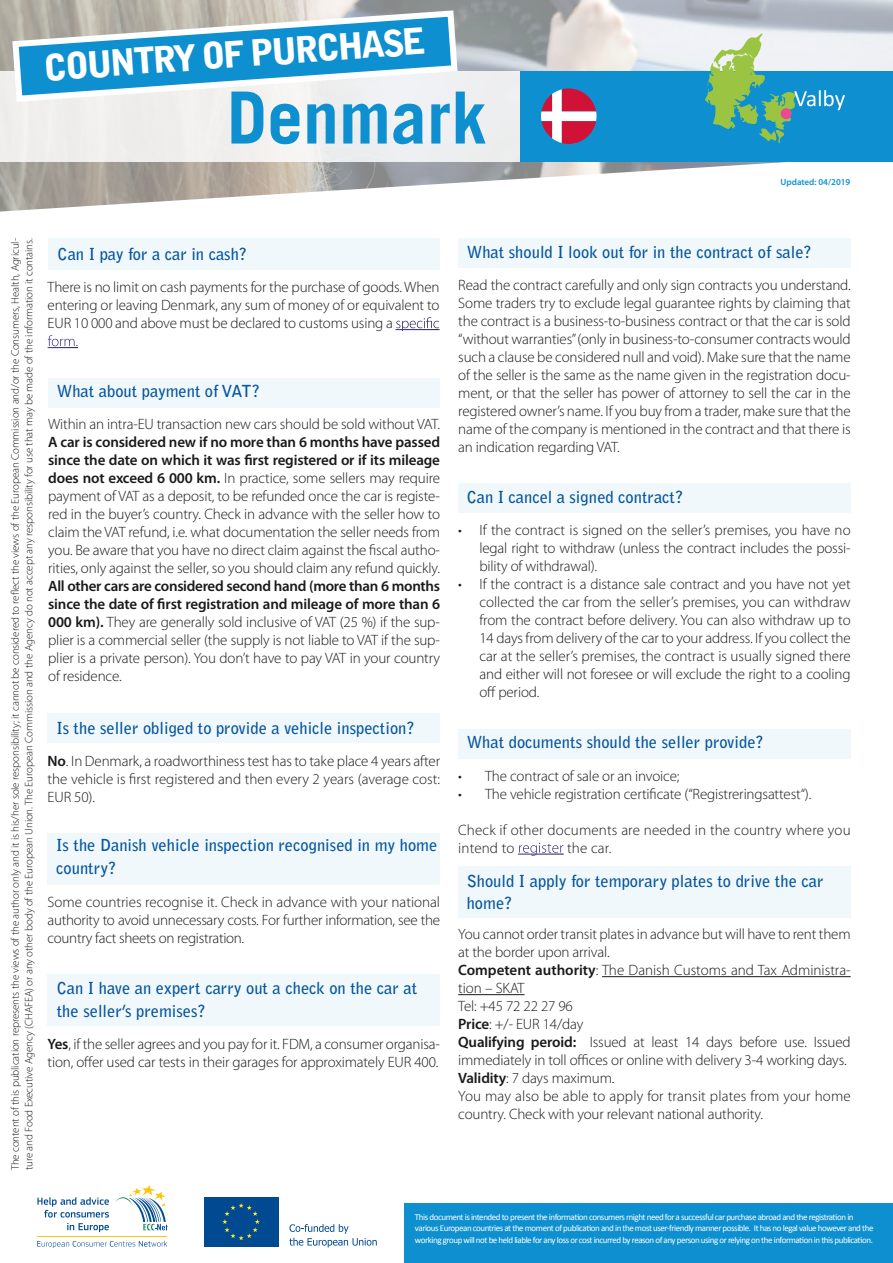
<style>
.page{position:relative;width:893px;height:1263px;background:#fff}
.page>*{position:absolute;margin:0;border:0;box-sizing:border-box;transform-origin:0 0}
.t1{font:700 72px "Trade Gothic LT Com";color:#0e90d0}
.t2{font:900 36px "Bell Gothic Std";color:#fff}
.TITRE_BLEU{font:700 16.5px/22.5px "Bell Gothic Std";color:#06559d}
.Corps{font:300 15px/18px "Myriad Pro";letter-spacing:-.01em;color:#1a1a1a;text-align:justify}
.Corps-2{font:300 15px/18px "Myriad Pro";letter-spacing:.01em;color:#1a1a1a}
.t3{font:300 10.95px/13.5px "Myriad Pro";letter-spacing:-.01em;color:#1a1a1a}
.t4{font:9px/10.8px "Calibri";letter-spacing:-.05em;color:#fff}
.t5{font:600 9px "Myriad Pro";color:#0e90d0}
.s1{color:#fff}
.s2{font-weight:600}
</style>
<div class="page">
<img style="left:0;top:0;width:893px;height:212px">
<div style="left:404px;top:1204px;width:489px;height:59px;background:#0e90d0"></div>
<div style="left:0;top:71px;width:893px;height:91px;background:#efefee"></div>
<svg style="left:37px;top:1240px;width:130px;height:8px"></svg>
<hr style="left:37px;top:1236px;width:130px;height:1px;background:#fdc503">
<svg style="left:115px;top:1185px;width:53px;height:45px"></svg>
<svg style="left:37px;top:1197px;width:72px;height:20px"></svg>
<svg style="left:67px;top:1223px;width:42px;height:9px"></svg>
<div style="left:204px;top:1197px;width:74px;height:49px;background:#014a91"></div>
<svg style="left:222px;top:1203px;width:38px;height:37px"></svg>
<svg style="left:289px;top:1224px;width:88px;height:23px"></svg>
<svg style="left:9px;top:7px;width:452px;height:95px"></svg>
<div style="left:520px;top:71px;width:373px;height:91px;background:#0e90d0"></div>
<svg style="left:705px;top:33px;width:140px;height:111px"></svg>
<svg style="left:541px;top:88px;width:55px;height:56px"></svg>
<div style="left:48px;top:238px;width:392px;height:32px;background:#f0f8fc"></div>
<div style="left:48px;top:378px;width:392px;height:30px;background:#f0f8fc"></div>
<div style="left:48px;top:713px;width:392px;height:30px;background:#f0f8fc"></div>
<div style="left:48px;top:833px;width:392px;height:51px;background:#f0f8fc"></div>
<div style="left:48px;top:975px;width:392px;height:51px;background:#f0f8fc"></div>
<div style="left:458px;top:238px;width:393px;height:30px;background:#f0f8fc"></div>
<div style="left:458px;top:729px;width:393px;height:30px;background:#f0f8fc"></div>
<div style="left:458px;top:483px;width:393px;height:30px;background:#f0f8fc"></div>
<div style="left:458px;top:866px;width:393px;height:51px;background:#f0f8fc"></div>
<hr style="left:602px;top:976px;width:249px;height:1px;background:#1a1a1a">
<hr style="left:458px;top:994px;width:66px;height:1px;background:#1a1a1a">
<h2 class="t2" style="left:42px;top:47px;width:385px;rotate:-4deg">COUNTRY OF PURCHASE</h2>
<h1 class="t1" style="left:227px;top:74px;width:261px">Denmark</h1>
<p class="t5" style="left:780px;top:177px;width:71px">Updated: 04/2019</p>
<p class="t3" style="left:8px;top:1170px;width:934px;rotate:-90deg">The content of this publication represents the views of the author only and it is his/her sole responsibility; it cannot be considered to reflect the views of the European Commission and/or the Consumers, Health, Agricul&shy;ture and Food Executive Agency (CHAFEA) or any other body of the European Union. The European Commission and the Agency do not accept any responsibility for use that may be made of the information it contains.</p>
<p class="TITRE_BLEU" style="left:58px;top:242px;width:191px">Can I pay for a car in cash?</p>
<p class="Corps" style="left:48px;top:278px;width:393px">There is no limit on cash payments for the purchase of goods. When entering or leaving Denmark, any sum of money of or equivalent to EUR 10 000 and above must be declared to customs using a <span class="s1">specific form.</span></p>
<p class="TITRE_BLEU" style="left:57px;top:380px;width:205px">What about payment of VAT?</p>
<p class="Corps" style="left:48px;top:415px;width:393px">Within an intra-EU transaction new cars should be sold without VAT.<br><span class="s2">A car is considered new if no more than 6 months have passed since the date on which it was first registered or if its mileage does not exceed 6 000 km.</span> In practice, some sellers may require payment of VAT as a deposit, to be refunded once the car is registe&shy;red in the buyer’s country. Check in advance with the seller how to claim the VAT refund, i.e. what documentation the seller needs from you. Be aware that you have no direct claim against the fiscal autho&shy;rities, only against the seller, so you should claim any refund quickly.</p>
<p class="Corps" style="left:48px;top:577px;width:393px"><span class="s2">All other cars are considered second hand (more than 6 months since the date of first registration and mileage of more than 6<br>000 km).</span> They are generally sold inclusive of VAT (25 %) if the sup&shy;plier is a commercial seller (the supply is not liable to VAT if the sup&shy;plier is a private person). You don’t have to pay VAT in your country of residence.</p>
<p class="TITRE_BLEU" style="left:56px;top:717px;width:360px">Is the seller obliged to provide a vehicle inspection?</p>
<p class="Corps" style="left:48px;top:751px;width:394px"><span class="s2">No</span>. In Denmark, a roadworthiness test has to take place 4 years after the vehicle is first registered and then every 2 years (average cost:<br>EUR 50).</p>
<p class="TITRE_BLEU" style="left:56px;top:834px;width:383px">Is the Danish vehicle inspection recognised in my home country?</p>
<p class="Corps" style="left:48px;top:892px;width:394px">Some countries recognise it. Check in advance with your national authority to avoid unnecessary costs. For further information, see the country fact sheets on registration.</p>
<p class="TITRE_BLEU" style="left:57px;top:977px;width:362px">Can I have an expert carry out a check on the car at the seller’s premises?</p>
<p class="Corps" style="left:48px;top:1035px;width:394px"><span class="s2">Yes</span>, if the seller agrees and you pay for it. FDM, a consumer organisa&shy;tion, offer used car tests in their garages for approximately EUR 400.</p>
<p class="TITRE_BLEU" style="left:467px;top:241px;width:347px">What should I look out for in the contract of sale?</p>
<p class="Corps" style="left:458px;top:275px;width:394px">Read the contract carefully and only sign contracts you understand.<br>Some traders try to exclude legal guarantee rights by claiming that the contract is a business-to-business contract or that the car is sold “without warranties” (only in business-to-consumer contracts would such a clause be considered null and void). Make sure that the name of the seller is the same as the name given in the registration docu&shy;ment, or that the seller has power of attorney to sell the car in the registered owner’s name. If you buy from a trader, make sure that the name of the company is mentioned in the contract and that there is an indication regarding VAT.</p>
<p class="TITRE_BLEU" style="left:467px;top:486px;width:218px">Can I cancel a signed contract?</p>
<p class="Corps" style="left:479px;top:521px;width:373px;text-indent:-21px">• If the contract is signed on the seller’s premises, you have no legal right to withdraw (unless the contract includes the possi&shy;bility of withdrawal).</p>
<p class="Corps" style="left:479px;top:575px;width:373px;text-indent:-21px">• If the contract is a distance sale contract and you have not yet collected the car from the seller’s premises, you can withdraw from the contract before delivery. You can also withdraw up to 14 days from delivery of the car to your address. If you collect the car at the seller’s premises, the contract is usually signed there and either will not foresee or will exclude the right to a cooling off period.</p>
<p class="TITRE_BLEU" style="left:467px;top:731px;width:299px">What documents should the seller provide?</p>
<p class="Corps" style="left:458px;top:766px;width:223px">• The contract of sale or an invoice;</p>
<p class="Corps" style="left:458px;top:784px;width:355px">• The vehicle registration certificate (“Registreringsattest“).</p>
<p class="Corps-2" style="left:458px;top:820px;width:394px">Check if other documents are needed in the country where you intend to <span class="s1">register</span> the car.</p>
<p class="TITRE_BLEU" style="left:467px;top:870px;width:358px">Should I apply for temporary plates to drive the car home?</p>
<p class="Corps" style="left:458px;top:925px;width:394px">You cannot order transit plates in advance but will have to rent them at the border upon arrival.</p>
<p class="Corps" style="left:458px;top:961px;width:394px"><span class="s2">Competent authority</span>: The Danish Customs and Tax Administra&shy;tion – SKAT</p>
<p class="Corps" style="left:458px;top:997px;width:116px">Tel: +45 72 22 27 96</p>
<p class="Corps" style="left:458px;top:1015px;width:127px"><span class="s2">Price</span>: +/- EUR 14/day</p>
<p class="Corps" style="left:458px;top:1033px;width:394px"><span class="s2">Qualifying peroid:</span> Issued at least 14 days before use. Issued immediately in toll offices or online with delivery 3-4 working days.</p>
<p class="Corps" style="left:458px;top:1069px;width:158px"><span class="s2">Validity</span>: 7 days maximum.</p>
<p class="Corps" style="left:458px;top:1087px;width:394px">You may also be able to apply for transit plates from your home country. Check with your relevant national authority.</p>
<p class="t4" style="left:415px;top:1211px;width:460px">This document is intended to present the information consumers might need for a successful car purchase abroad and the registration in various European countries at the moment of publication and in the most user-friendly manner possible. It has no legal value however and the</p>
<p class="t4" style="left:415px;top:1235px;width:459px">working group will not be held liable for any loss or cost incurred by reason of any person using or relying on the information in this publication.</p>
</div>
